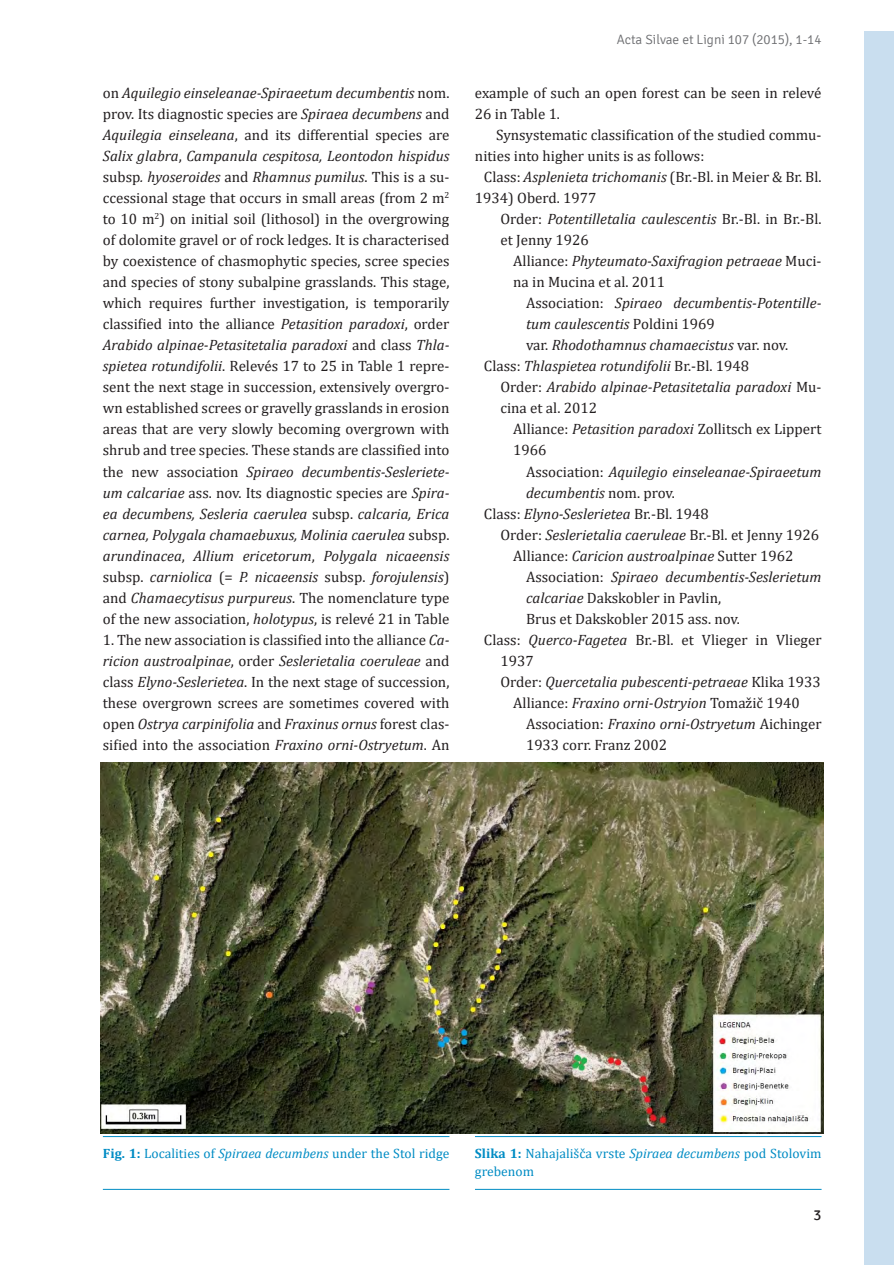
<style>
.page{position:relative;width:894px;height:1265px;background:#fff}
.page>*{position:absolute;margin:0;border:0;box-sizing:border-box;transform-origin:0 0}
._20Tekst{font:15px/21px "Cambria";color:#231f20}
._20Tekst-2{font:italic 15px/21px "Cambria";color:#231f20}
.t1{font:15px "Signika";color:#231f20}
._30Slika_e{font:13.5px/18px "Cambria";color:#008cc4}
._30Slika{font:13.5px "Cambria";color:#008cc4}
.t2{font:300 13.5px "Signika";color:#6c6d70}
.s1{font-style:italic}
.s2{font-style:normal}
.s3{font-weight:700}
</style>
<div class="page">
<div style="left:864px;top:31px;width:30px;height:1233px;background:#c9deef"></div>
<hr style="left:103px;top:1135px;width:346px;height:1px;background:#008cc4">
<hr style="left:103px;top:1188px;width:346px;height:1px;background:#008cc4">
<hr style="left:475px;top:1135px;width:346px;height:1px;background:#008cc4">
<hr style="left:475px;top:1188px;width:346px;height:1px;background:#008cc4">
<img style="left:101px;top:762px;width:723px;height:371px">
<p class="_20Tekst" style="left:103px;top:83px;width:348px;text-align:justify">on <span class="s1">Aquilegio einseleanae-Spiraeetum decumbentis</span> nom. prov. Its diagnostic species are <span class="s1">Spiraea decumbens</span> and <span class="s1">Aquilegia einseleana</span>, and its differential species are <span class="s1">Salix glabra</span>, <span class="s1">Campanula cespitosa, Leontodon hispidus </span>subsp<span class="s1">. hyoseroides</span> and <span class="s1">Rhamnus pumilus</span>. This is a su&shy;ccessional stage that occurs in small areas (from 2 m<sup>2 </sup>to 10 m<sup>2</sup>) on initial soil (lithosol) in the overgrowing of dolomite gravel or of rock ledges. It is characterised by coexistence of chasmophytic species, scree species and species of stony subalpine grasslands. This stage, which requires further investigation, is temporarily classified into the alliance <span class="s1">Petasition paradoxi</span>, order <span class="s1">Arabido alpinae-Petasitetalia paradoxi</span> and class <span class="s1">Thla&shy;spietea rotundifolii</span>. Relevés 17 to 25 in Table 1 repre&shy;sent the next stage in succession, extensively overgro&shy;wn established screes or gravelly grasslands in erosion areas that are very slowly becoming overgrown with shrub and tree species. These stands are classified into the new association <span class="s1">Spiraeo decumbentis-Sesleriete&shy;um calcariae</span> ass. nov. Its diagnostic species are <span class="s1">Spira&shy;ea decumbens, Sesleria caerulea</span> subsp. <span class="s1">calcaria, Erica carnea, Polygala chamaebuxus, Molinia caerulea</span> subsp. <span class="s1">arundinacea</span>, <span class="s1">Allium ericetorum</span>, <span class="s1">Polygala nicaeensis </span>subsp. <span class="s1">carniolica</span> (= <span class="s1">P. nicaeensis</span> subsp. <span class="s1">forojulensis</span>) and <span class="s1">Chamaecytisus purpureus</span>. The nomenclature type of the new association, <span class="s1">holotypus</span>, is relevé 21 in Table</p>
<p class="_20Tekst" style="left:103px;top:629px;width:348px;text-align:justify">1. The new association is classified into the alliance <span class="s1">Ca&shy;ricion austroalpinae</span>, order <span class="s1">Seslerietalia coeruleae</span> and class <span class="s1">Elyno-Seslerietea</span>. In the next stage of succession, these overgrown screes are sometimes covered with open <span class="s1">Ostrya carpinifolia</span> and <span class="s1">Fraxinus ornus</span> forest clas&shy;sified into the association <span class="s1">Fraxino orni-Ostryetum</span>. An</p>
<p class="t2" style="left:617px;top:32px;width:206px">Acta Silvae et Ligni 107 (2015), 1-14</p>
<p class="_20Tekst" style="left:475px;top:83px;width:348px">example of such an open forest can be seen in relevé<br>26 in Table 1.</p>
<p class="_20Tekst" style="left:475px;top:125px;width:348px;text-indent:21px">Synsystematic classification of the studied commu&shy;nities into higher units is as follows:</p>
<p class="_20Tekst" style="left:475px;top:167px;width:348px;text-indent:9px">Class: <span class="s1">Asplenieta trichomanis</span> (Br.-Bl. in Meier &amp; Br. Bl.<br>1934) Oberd. 1977</p>
<p class="_20Tekst" style="left:500px;top:209px;width:322px">Order: <span class="s1">Potentilletalia caulescentis</span> Br.-Bl. in Br.-Bl. et Jenny 1926</p>
<p class="_20Tekst" style="left:513px;top:251px;width:310px">Alliance: <span class="s1">Phyteumato-Saxifragion petraeae</span> Muci&shy;na in Mucina et al. 2011</p>
<p class="_20Tekst-2" style="left:526px;top:292px;width:297px"><span class="s2">Association:</span> Spiraeo decumbentis-Potentille&shy;tum caulescentis <span class="s2">Poldini 1969</span></p>
<p class="_20Tekst-2" style="left:526px;top:334px;width:264px"><span class="s2">var.</span> Rhodothamnus chamaecistus <span class="s2">var. nov.</span></p>
<p class="_20Tekst-2" style="left:484px;top:355px;width:267px"><span class="s2">Class:</span> Thlaspietea rotundifolii <span class="s2">Br.-Bl. 1948</span></p>
<p class="_20Tekst-2" style="left:500px;top:376px;width:323px"><span class="s2">Order:</span> Arabido alpinae-Petasitetalia paradoxi <span class="s2">Mu&shy;cina et al. 2012</span></p>
<p class="_20Tekst" style="left:513px;top:419px;width:310px">Alliance: <span class="s1">Petasition paradoxi</span> Zollitsch ex Lippert<br>1966</p>
<p class="_20Tekst-2" style="left:526px;top:460px;width:297px"><span class="s2">Association:</span> Aquilegio einseleanae-Spiraeetum decumbentis <span class="s2">nom. prov.</span></p>
<p class="_20Tekst" style="left:484px;top:503px;width:226px">Class: <span class="s1">Elyno-Seslerietea</span> Br.-Bl. 1948</p>
<p class="_20Tekst" style="left:500px;top:524px;width:320px">Order: <span class="s1">Seslerietalia caeruleae</span> Br.-Bl. et Jenny 1926</p>
<p class="_20Tekst-2" style="left:513px;top:544px;width:282px"><span class="s2">Alliance:</span> Caricion austroalpinae <span class="s2">Sutter 1962</span></p>
<p class="_20Tekst-2" style="left:526px;top:565px;width:297px"><span class="s2">Association:</span> Spiraeo decumbentis-Seslerietum calcariae <span class="s2">Dakskobler in Pavlin,</span></p>
<p class="_20Tekst" style="left:526px;top:608px;width:215px">Brus et Dakskobler 2015 ass. nov.</p>
<p class="_20Tekst" style="left:500px;top:629px;width:323px;text-indent:-17px">Class: <span class="s1">Querco-Fagetea</span> Br.-Bl. et Vlieger in Vlieger<br>1937</p>
<p class="_20Tekst-2" style="left:500px;top:670px;width:322px"><span class="s2">Order:</span> Quercetalia pubescenti-petraeae <span class="s2">Klika 1933</span></p>
<p class="_20Tekst" style="left:513px;top:692px;width:288px">Alliance: <span class="s1">Fraxino orni-Ostryion</span> Tomažič 1940</p>
<p class="_20Tekst" style="left:526px;top:713px;width:297px">Association: <span class="s1">Fraxino orni-Ostryetum</span> Aichinger<br>1933 corr. Franz 2002</p>
<p class="_30Slika" style="left:103px;top:1145px;width:348px"><span class="s3">Fig. 1:</span> Localities of <span class="s1">Spiraea decumbens</span> under the Stol ridge</p>
<p class="_30Slika_e" style="left:475px;top:1144px;width:348px"><span class="s3">Slika 1:</span> Nahajališča vrste <span class="s1">Spiraea decumbens</span> pod Stolovim grebenom</p>
<p class="t1" style="left:813px;top:1205px;width:9px">3</p>
</div>
